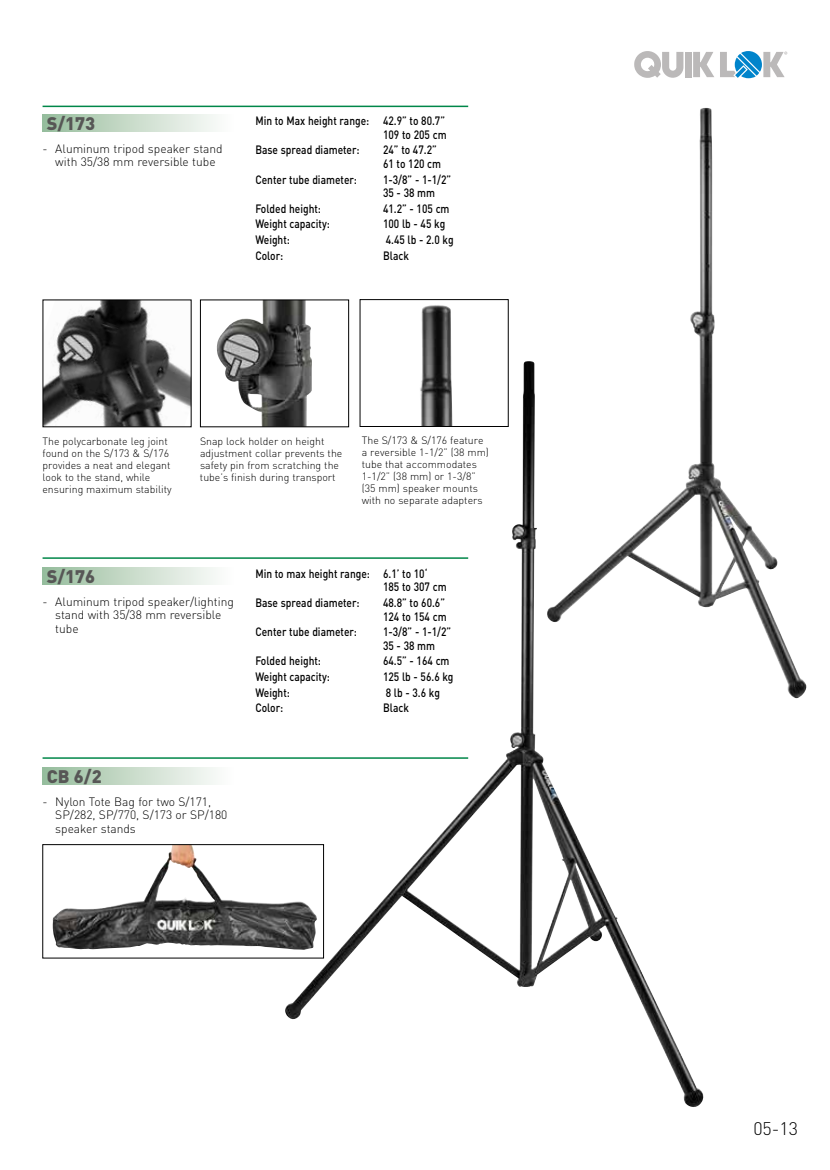
<style>
.page{position:relative;width:830px;height:1170px;background:#fff}
.page>*{position:absolute;margin:0;border:0;box-sizing:border-box;transform-origin:0 0}
.t1{font:900 18px "DIN";color:#575756}
.t2{font:300 18px "DIN";color:#000}
.t3{font:500 12px/13.5px "DIN";color:#000;scale:.85 1}
.t4{font:300 12px/13.5px "DIN";color:#000}
.t5{font:300 10.5px/12px "DIN";color:#000}
</style>
<div class="page">
<svg style="left:683px;top:51px;width:104px;height:27px"></svg>
<div style="left:684px;top:52px;width:7px;height:25px;background:#bbb9b9"></div>
<svg style="left:692px;top:51px;width:94px;height:27px"></svg>
<svg style="left:634px;top:51px;width:49px;height:27px"></svg>
<div style="left:43px;top:567px;width:191px;height:17px;background:linear-gradient(to right,#97bd9d,#fffeff)"></div>
<div style="left:43px;top:115px;width:191px;height:17px;background:linear-gradient(to right,#97bd9d,#fffeff)"></div>
<hr style="left:43px;top:557px;width:425px;height:2px;background:#008749">
<hr style="left:43px;top:106px;width:425px;height:1px;background:#008749">
<div style="left:43px;top:767px;width:191px;height:17px;background:linear-gradient(to right,#97bd9d,#fffeff)"></div>
<hr style="left:43px;top:757px;width:425px;height:1px;background:#008749">
<img style="left:45px;top:301px;width:144px;height:124px">
<div style="left:43px;top:299px;width:148px;height:128px;border:1px solid #000"></div>
<img style="left:217px;top:301px;width:95px;height:124px">
<div style="left:200px;top:299px;width:149px;height:128px;border:1px solid #000"></div>
<img style="left:421px;top:305px;width:31px;height:56px">
<div style="left:359px;top:299px;width:149px;height:128px;border:1px solid #000"></div>
<img style="left:690px;top:108px;width:115px;height:590px">
<img style="left:52px;top:846px;width:233px;height:103px">
<div style="left:43px;top:844px;width:280px;height:114px;border:1px solid #000"></div>
<img style="left:285px;top:361px;width:418px;height:746px">
<h1 class="t1" style="left:47px;top:112px;width:50px">S/173</h1>
<p class="t4" style="left:43px;top:142px;width:181px;text-align:center">- Aluminum tripod speaker stand with 35/38 mm reversible tube</p>
<p class="t3" style="left:255px;top:114px;width:226px;text-align:right">Min to Max height range: 42.9” to 80.7”<br>109 to 205 cm</p>
<p class="t3" style="left:255px;top:143px;width:124px">Base spread diameter:</p>
<p class="t3" style="left:383px;top:143px;width:70px">24” to 47.2”<br>61 to 120 cm</p>
<p class="t3" style="left:255px;top:172px;width:121px">Center tube diameter:</p>
<p class="t3" style="left:383px;top:172px;width:82px">1-3/8” - 1-1/2”<br>35 - 38 mm</p>
<p class="t3" style="left:255px;top:201px;width:79px">Folded height:</p>
<p class="t3" style="left:383px;top:201px;width:80px">41.2” - 105 cm</p>
<p class="t3" style="left:255px;top:217px;width:89px">Weight capacity:</p>
<p class="t3" style="left:383px;top:217px;width:75px">100 lb - 45 kg</p>
<p class="t3" style="left:255px;top:232px;width:42px">Weight:</p>
<p class="t3" style="left:385px;top:232px;width:81px">4.45 lb - 2.0 kg</p>
<p class="t3" style="left:255px;top:248px;width:34px">Color:</p>
<p class="t3" style="left:383px;top:248px;width:32px">Black</p>
<p class="t5" style="left:42px;top:434px;width:130px">The polycarbonate leg joint found on the S/173 &amp; S/176 provides a neat and elegant look to the stand, while ensuring maximum stability</p>
<p class="t5" style="left:200px;top:434px;width:144px">Snap lock holder on height adjustment collar prevents the safety pin from scratching the tube’s finish during transport</p>
<p class="t5" style="left:361px;top:434px;width:129px">The S/173 &amp; S/176 feature a reversible 1-1/2” (38 mm) tube that accommodates<br>1-1/2” (38 mm) or 1-3/8” (35 mm) speaker mounts with no separate adapters</p>
<h1 class="t1" style="left:47px;top:564px;width:50px">S/176</h1>
<p class="t4" style="left:55px;top:594px;width:180px;text-indent:-13px">- Aluminum tripod speaker/lighting stand with 35/38 mm reversible tube</p>
<h1 class="t1" style="left:47px;top:764px;width:56px">CB 6/2</h1>
<p class="t4" style="left:55px;top:794px;width:174px;text-indent:-13px">- Nylon Tote Bag for two S/171,<br>SP/282, SP/770, S/173 or SP/180 speaker stands</p>
<p class="t3" style="left:383px;top:566px;width:76px;text-indent:-128px">Min to max height range: 6.1’ to 10‘<br>185 to 307 cm</p>
<p class="t3" style="left:255px;top:595px;width:124px">Base spread diameter:</p>
<p class="t3" style="left:383px;top:595px;width:76px">48.8” to 60.6”<br>124 to 154 cm</p>
<p class="t3" style="left:255px;top:624px;width:121px">Center tube diameter:</p>
<p class="t3" style="left:383px;top:624px;width:82px">1-3/8” - 1-1/2”<br>35 - 38 mm</p>
<p class="t3" style="left:255px;top:653px;width:79px">Folded height:</p>
<p class="t3" style="left:383px;top:653px;width:80px">64.5” - 164 cm</p>
<p class="t3" style="left:255px;top:669px;width:89px">Weight capacity:</p>
<p class="t3" style="left:383px;top:669px;width:84px">125 lb - 56.6 kg</p>
<p class="t3" style="left:255px;top:685px;width:42px">Weight:</p>
<p class="t3" style="left:385px;top:685px;width:65px">8 lb - 3.6 kg</p>
<p class="t3" style="left:255px;top:700px;width:34px">Color:</p>
<p class="t3" style="left:383px;top:700px;width:32px">Black</p>
<h1 class="t2" style="left:753px;top:1116px;width:46px">05-13</h1>
</div>
